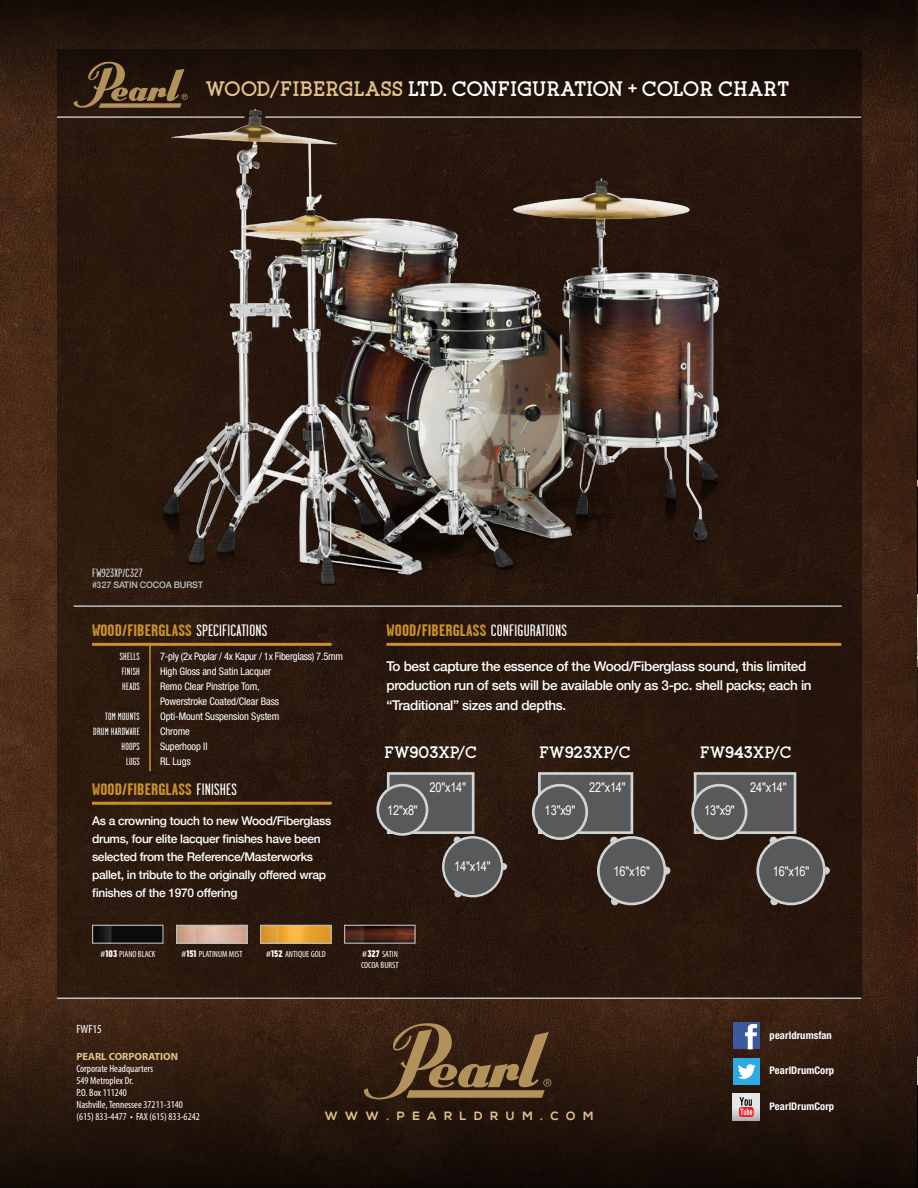
<style>
.page{position:relative;width:918px;height:1188px;background:#fff}
.page>*{position:absolute;margin:0;border:0;box-sizing:border-box;transform-origin:0 0}
.t1{font:700 21px "Flagship Slab";color:#fff}
.t2{font:700 16.5px "Garage Gothic";letter-spacing:.01em;color:#ca912b;scale:1.2 1}
.t3{font:700 16.5px "Flagship Slab";color:#fff}
.t4{font:500 13.5px/19.5px "Helvetica Neue";letter-spacing:-.025em;color:#fff}
.t5{font:13.35px "Arial Narrow";letter-spacing:-.02em;color:#fff}
.t6{font:500 12px/18px "Helvetica Neue";letter-spacing:-.025em;color:#fff}
.t7{font:700 12px "Nexa";letter-spacing:.625em;color:#e2c18a}
.t8{font:12px "Garage Gothic";letter-spacing:.025em;color:#d1d3d4;scale:1.2 1}
.t9{font:condensed 12px "Myriad Pro";color:#fff}
.t10{font:condensed 10.5px/15px "Helvetica Neue";letter-spacing:-.01em;color:#fff}
.t11{font:condensed 10.5px/12px "Myriad Pro";color:#fff}
.t12{font:10.5px/15px "Garage Gothic";letter-spacing:.025em;color:#fff;text-align:justify;scale:1.1 1}
.t13{font:700 condensed 10.5px "Helvetica Neue";letter-spacing:.01em;color:#fff}
.t14{font:700 10.5px "Myriad Pro";color:#e2c18a}
.t15{font:condensed 9px/10.5px "Myriad Pro";color:#fff}
.t16{font:500 9px "Helvetica Neue";letter-spacing:-.025em;color:#bcbec0}
.s1{color:#e2c18a}
.s2{font-weight:400;color:#fff}
.s3{font-family:"Varela";font-stretch:normal}
.s4{font-family:"Kankin";font-stretch:normal}
</style>
<div class="page">
<img style="left:0;top:122px;width:917px;height:869px">
<div style="left:0;top:0;width:918px;height:122px;background:linear-gradient(to bottom,#130b06,#422616)"></div>
<div style="left:0;top:991px;width:918px;height:197px;background:linear-gradient(to bottom,#452816,#110a06)"></div>
<div style="left:57px;top:50px;width:804px;height:948px;background:#29180d"></div>
<hr style="left:57px;top:998px;width:804px;height:1px;background:#bcbec0">
<svg style="left:72px;top:62px;width:27px;height:46px"></svg>
<hr style="left:92px;top:643px;width:240px;height:3px;background:#ca912b">
<hr style="left:149px;top:644px;width:2px;height:127px;background:#ca912b">
<div style="left:387px;top:772px;width:88px;height:62px;background:#58595b;border:3px solid #d1d3d4"></div>
<svg style="left:454px;top:891px;width:8px;height:7px"></svg>
<svg style="left:503px;top:863px;width:4px;height:7px"></svg>
<div style="left:443px;top:837px;width:59px;height:59px;background:#58595b;border-radius:50%"></div>
<div style="left:442px;top:836px;width:61px;height:61px;border:2px solid #d1d3d4;border-radius:50%"></div>
<svg style="left:453px;top:837px;width:8px;height:6px"></svg>
<div style="left:378px;top:785px;width:49px;height:49px;background:#58595b;border-radius:50%"></div>
<div style="left:376px;top:784px;width:52px;height:52px;border:3px solid #d1d3d4;border-radius:50%"></div>
<svg style="left:611px;top:898px;width:8px;height:8px"></svg>
<svg style="left:666px;top:866px;width:5px;height:9px"></svg>
<div style="left:538px;top:772px;width:95px;height:62px;background:#58595b;border:3px solid #d1d3d4"></div>
<div style="left:598px;top:837px;width:67px;height:67px;background:#58595b;border-radius:50%"></div>
<div style="left:597px;top:836px;width:69px;height:69px;border:3px solid #d1d3d4;border-radius:50%"></div>
<svg style="left:610px;top:837px;width:8px;height:7px"></svg>
<div style="left:533px;top:785px;width:54px;height:54px;background:#58595b;border-radius:50%"></div>
<div style="left:532px;top:784px;width:56px;height:56px;border:3px solid #d1d3d4;border-radius:50%"></div>
<svg style="left:770px;top:898px;width:8px;height:8px"></svg>
<svg style="left:826px;top:866px;width:4px;height:9px"></svg>
<div style="left:694px;top:772px;width:102px;height:62px;background:#58595b;border:3px solid #d1d3d4"></div>
<div style="left:758px;top:837px;width:66px;height:67px;background:#58595b;border-radius:50%"></div>
<div style="left:756px;top:836px;width:70px;height:69px;border:3px solid #d1d3d4;border-radius:50%"></div>
<svg style="left:769px;top:837px;width:9px;height:7px"></svg>
<div style="left:693px;top:785px;width:53px;height:54px;background:#58595b;border-radius:50%"></div>
<div style="left:691px;top:784px;width:56px;height:56px;border:3px solid #d1d3d4;border-radius:50%"></div>
<hr style="left:386px;top:643px;width:455px;height:3px;background:#ca912b">
<img style="left:94px;top:927px;width:68px;height:15px">
<div style="left:92px;top:925px;width:72px;height:19px;border:1px solid #bcbec0"></div>
<img style="left:178px;top:927px;width:68px;height:15px">
<div style="left:176px;top:925px;width:72px;height:19px;border:1px solid #bcbec0"></div>
<img style="left:262px;top:927px;width:68px;height:15px">
<div style="left:260px;top:925px;width:72px;height:19px;border:1px solid #bcbec0"></div>
<img style="left:346px;top:927px;width:68px;height:15px">
<div style="left:344px;top:925px;width:72px;height:19px;border:1px solid #bcbec0"></div>
<hr style="left:92px;top:802px;width:240px;height:3px;background:#ca912b">
<svg style="left:363px;top:1022px;width:188px;height:78px;background:#5b4228"></svg>
<div style="left:733px;top:1058px;width:27px;height:27px;background:#2caae1"></div>
<svg style="left:738px;top:1064px;width:18px;height:15px"></svg>
<div style="left:733px;top:1022px;width:27px;height:27px;background:#3a5a9b"></div>
<svg style="left:745px;top:1024px;width:12px;height:25px"></svg>
<svg style="left:733px;top:1094px;width:27px;height:27px"></svg>
<svg style="left:739px;top:1107px;width:15px;height:10px"></svg>
<svg style="left:740px;top:1097px;width:12px;height:18px"></svg>
<img style="left:917px;top:0;width:1px;height:1188px">
<img style="left:99px;top:51px;width:684px;height:578px">
<hr style="left:74px;top:605px;width:768px;height:2px;background:#bcbec0">
<hr style="left:265px;top:116px;width:596px;height:2px;background:#bcbec0">
<hr style="left:57px;top:116px;width:187px;height:2px;background:#bcbec0">
<h1 class="t1" style="left:205px;top:76px;width:585px"><span class="s1">WOOD/FIBERGLASS</span> LTD. CONFIGURATION + COLOR CHART</h1>
<p class="t8" style="left:92px;top:567px;width:44px">FW923XP/C327</p>
<p class="t16" style="left:92px;top:578px;width:113px">#327 SATIN COCOA BURST</p>
<h2 class="t2" style="left:92px;top:622px;width:148px">WOOD/FIBERGLASS <span class="s2">SPECIFICATIONS</span></h2>
<p class="t12" style="left:120px;top:649px;width:20px">SHELLS FINISH HEADS</p>
<p class="t12" style="left:93px;top:709px;width:44px;text-align:right">TOM MOUNTS<br>DRUM HARDWARE<br>HOOPS<br>LUGS</p>
<p class="t10" style="left:160px;top:648px;width:184px">7-ply (2x Poplar / 4x Kapur / 1x Fiberglass) 7.5mm<br>High Gloss and Satin Lacquer<br>Remo Clear Pinstripe Tom,<br>Powerstroke Coated/Clear Bass<br>Opti-Mount Suspension System<br>Chrome<br>Superhoop II<br>RL Lugs</p>
<h2 class="t2" style="left:92px;top:781px;width:122px">WOOD/FIBERGLASS <span class="s2">FINISHES</span></h2>
<p class="t6" style="left:92px;top:810px;width:241px">As a crowning touch to new Wood/Fiberglass drums, four elite lacquer finishes have been selected from the Reference/Masterworks pallet, in tribute to the originally offered wrap finishes of the 1970 offering</p>
<h2 class="t2" style="left:386px;top:622px;width:152px">WOOD/FIBERGLASS <span class="s2">CONFIGURATIONS</span></h2>
<p class="t4" style="left:386px;top:655px;width:427px">To best capture the essence of the Wood/Fiberglass sound, this limited production run of sets will be available only as 3-pc. shell packs; each in “Traditional” sizes and depths.</p>
<h2 class="t3" style="left:384px;top:742px;width:94px">FW903XP/C</h2>
<p class="t5" style="left:429px;top:778px;width:38px">20"x14"</p>
<h2 class="t3" style="left:539px;top:742px;width:93px">FW923XP/C</h2>
<p class="t5" style="left:589px;top:778px;width:38px">22"x14"</p>
<h2 class="t3" style="left:700px;top:742px;width:93px">FW943XP/C</h2>
<p class="t5" style="left:750px;top:778px;width:38px">24"x14"</p>
<p class="t5" style="left:387px;top:800px;width:32px">12"x8"</p>
<p class="t5" style="left:545px;top:800px;width:32px">13"x9"</p>
<p class="t5" style="left:704px;top:800px;width:32px">13"x9"</p>
<p class="t5" style="left:454px;top:856px;width:38px">14"x14"</p>
<p class="t5" style="left:613px;top:861px;width:38px">16"x16"</p>
<p class="t5" style="left:773px;top:861px;width:38px">16"x16"</p>
<p class="t15" style="left:100px;top:949px;width:57px"><span class="s3">#</span><span class="s4">103</span> PIANO BLACK</p>
<p class="t15" style="left:181px;top:949px;width:63px"><span class="s3">#</span><span class="s4">151</span> PLATINUM MIST</p>
<p class="t15" style="left:266px;top:949px;width:62px"><span class="s3">#</span><span class="s4">152</span> ANTIQUE GOLD</p>
<p class="t15" style="left:361px;top:949px;width:39px"><span class="s3">#</span><span class="s4">327</span> SATIN<br>COCOA BURST</p>
<p class="t9" style="left:77px;top:1022px;width:27px">FWF15</p>
<p class="t14" style="left:77px;top:1050px;width:103px">PEARL CORPORATION</p>
<p class="t11" style="left:77px;top:1062px;width:125px">Corporate Headquarters<br>549 Metroplex Dr.<br>P.O. Box 111240<br>Nashville, Tennessee 37211-3140 (615) 833-4477 • FAX (615) 833-6242</p>
<p class="t7" style="left:325px;top:1109px;width:270px">WWW.PEARLDRUM.COM</p>
<p class="t13" style="left:770px;top:1028px;width:64px">pearldrumsfan</p>
<p class="t13" style="left:770px;top:1064px;width:66px">PearlDrumCorp</p>
<p class="t13" style="left:770px;top:1100px;width:66px">PearlDrumCorp</p>
</div>
